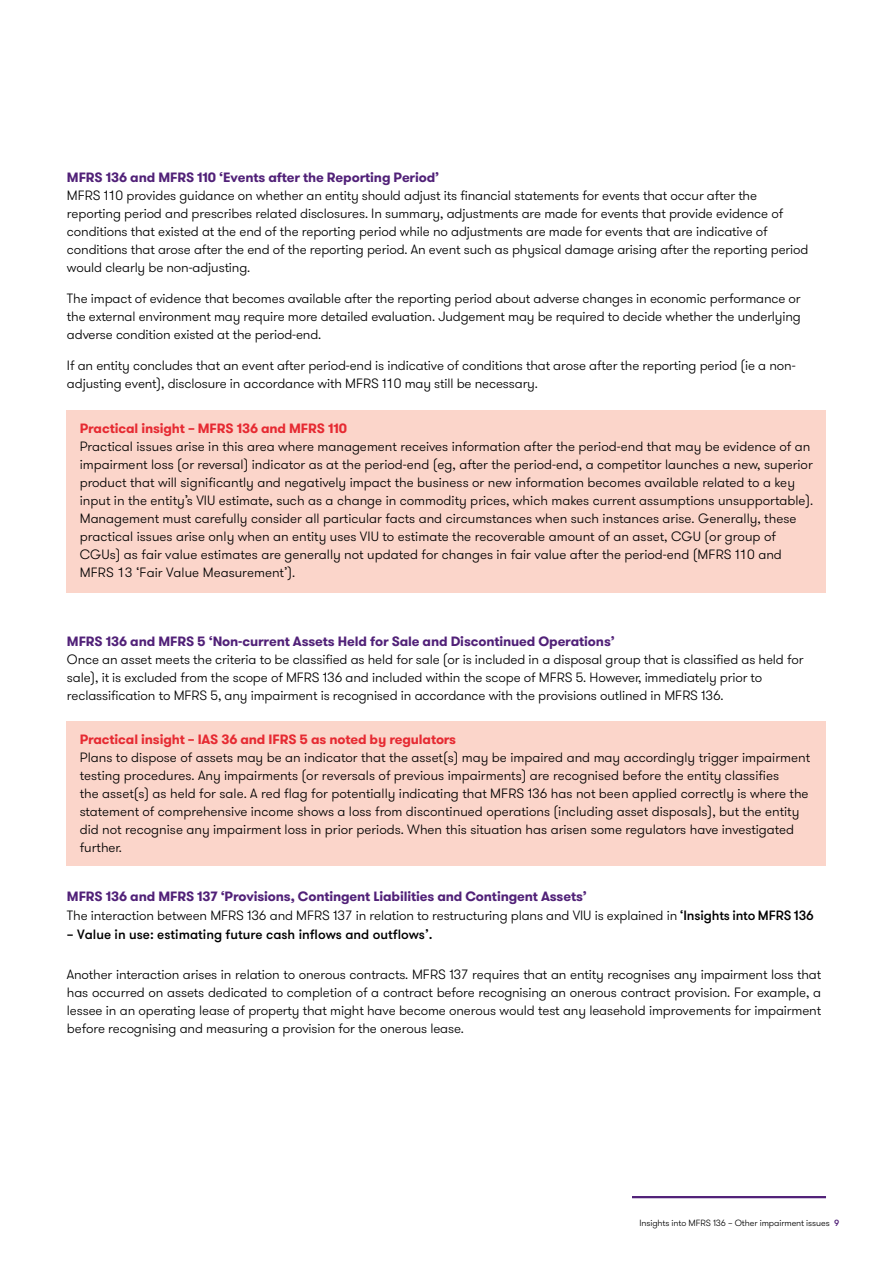
<style>
.page{position:relative;width:893px;height:1263px;background:#fff}
.page>*{position:absolute;margin:0;border:0;box-sizing:border-box;transform-origin:0 0}
.t1{font:300 13.5px/18px "GT Walsheim Pro";letter-spacing:-.005em;color:#000}
.t2{font:700 13.5px "GT Walsheim Pro";letter-spacing:-.01em;color:#512178}
.t3{font:700 13.5px "GT Walsheim Pro";letter-spacing:-.01em;color:#e62a32}
.t4{font:500 13.5px "GT Walsheim Pro";color:#000}
.t5{font:300 9px "GT Walsheim Pro";letter-spacing:-.01em;color:#000}
.s1{font-weight:700;color:#512178}
.s2{font-weight:500}
.s3{font-weight:500;color:#512178}
</style>
<div class="page">
<hr style="left:632px;top:1196px;width:194px;height:2px;background:#512178">
<div style="left:67px;top:410px;width:759px;height:183px;background:#fbd5ca"></div>
<div style="left:67px;top:721px;width:759px;height:144px;background:#fbd5ca"></div>
<p class="t2" style="left:67px;top:170px;width:374px">MFRS 136 and MFRS 110 ‘Events after the Reporting Period’</p>
<p class="t1" style="left:67px;top:187px;width:743px">MFRS 110 provides guidance on whether an entity should adjust its financial statements for events that occur after the reporting period and prescribes related disclosures. In summary, adjustments are made for events that provide evidence of conditions that existed at the end of the reporting period while no adjustments are made for events that are indicative of conditions that arose after the end of the reporting period. An event such as physical damage arising after the reporting period would clearly be non-adjusting.</p>
<p class="t1" style="left:67px;top:290px;width:735px;text-align:justify">The impact of evidence that becomes available after the reporting period about adverse changes in economic performance or the external environment may require more detailed evaluation. Judgement may be required to decide whether the underlying adverse condition existed at the period-end.</p>
<p class="t1" style="left:67px;top:356px;width:730px">If an entity concludes that an event after period-end is indicative of conditions that arose after the reporting period (ie a non&shy;adjusting event), disclosure in accordance with MFRS 110 may still be necessary.</p>
<p class="t3" style="left:80px;top:420px;width:269px">Practical insight – MFRS 136 and MFRS 110</p>
<p class="t1" style="left:80px;top:438px;width:735px">Practical issues arise in this area where management receives information after the period-end that may be evidence of an impairment loss (or reversal) indicator as at the period-end (eg, after the period-end, a competitor launches a new, superior product that will significantly and negatively impact the business or new information becomes available related to a key input in the entity’s VIU estimate, such as a change in commodity prices, which makes current assumptions unsupportable).<br>Management must carefully consider all particular facts and circumstances when such instances arise. Generally, these practical issues arise only when an entity uses VIU to estimate the recoverable amount of an asset, CGU (or group of CGUs) as fair value estimates are generally not updated for changes in fair value after the period-end (MFRS 110 and MFRS 13 ‘Fair Value Measurement’).</p>
<p class="t2" style="left:67px;top:633px;width:549px">MFRS 136 and MFRS 5 ‘Non-current Assets Held for Sale and Discontinued Operations’</p>
<p class="t1" style="left:67px;top:650px;width:738px">Once an asset meets the criteria to be classified as held for sale (or is included in a disposal group that is classified as held for sale), it is excluded from the scope of MFRS 136 and included within the scope of MFRS 5. However, immediately prior to reclassification to MFRS 5, any impairment is recognised in accordance with the provisions outlined in MFRS 136.</p>
<p class="t3" style="left:80px;top:730px;width:378px">Practical insight – IAS 36 and IFRS 5 as noted by regulators</p>
<p class="t1" style="left:80px;top:748px;width:732px">Plans to dispose of assets may be an indicator that the asset(s) may be impaired and may accordingly trigger impairment testing procedures. Any impairments (or reversals of previous impairments) are recognised before the entity classifies<br>the asset(s) as held for sale. A red flag for potentially indicating that MFRS 136 has not been applied correctly is where the statement of comprehensive income shows a loss from discontinued operations (including asset disposals), but the entity did not recognise any impairment loss in prior periods. When this situation has arisen some regulators have investigated further.</p>
<p class="t1" style="left:67px;top:887px;width:748px;line-height:18.9px"><span class="s1">MFRS 136 and MFRS 137 ‘Provisions, Contingent Liabilities and Contingent Assets’<br></span>The interaction between MFRS 136 and MFRS 137 in relation to restructuring plans and VIU is explained in <span class="s2">‘Insights into MFRS 136</span></p>
<p class="t4" style="left:67px;top:926px;width:367px">– Value in use: estimating future cash inflows and outflows’.</p>
<p class="t1" style="left:67px;top:965px;width:756px;text-align:justify">Another interaction arises in relation to onerous contracts. MFRS 137 requires that an entity recognises any impairment loss that has occurred on assets dedicated to completion of a contract before recognising an onerous contract provision. For example, a lessee in an operating lease of property that might have become onerous would test any leasehold improvements for impairment before recognising and measuring a provision for the onerous lease.</p>
<p class="t5" style="left:639px;top:1217px;width:201px">Insights into MFRS 136 – Other impairment issues <span class="s3">9</span></p>
</div>
